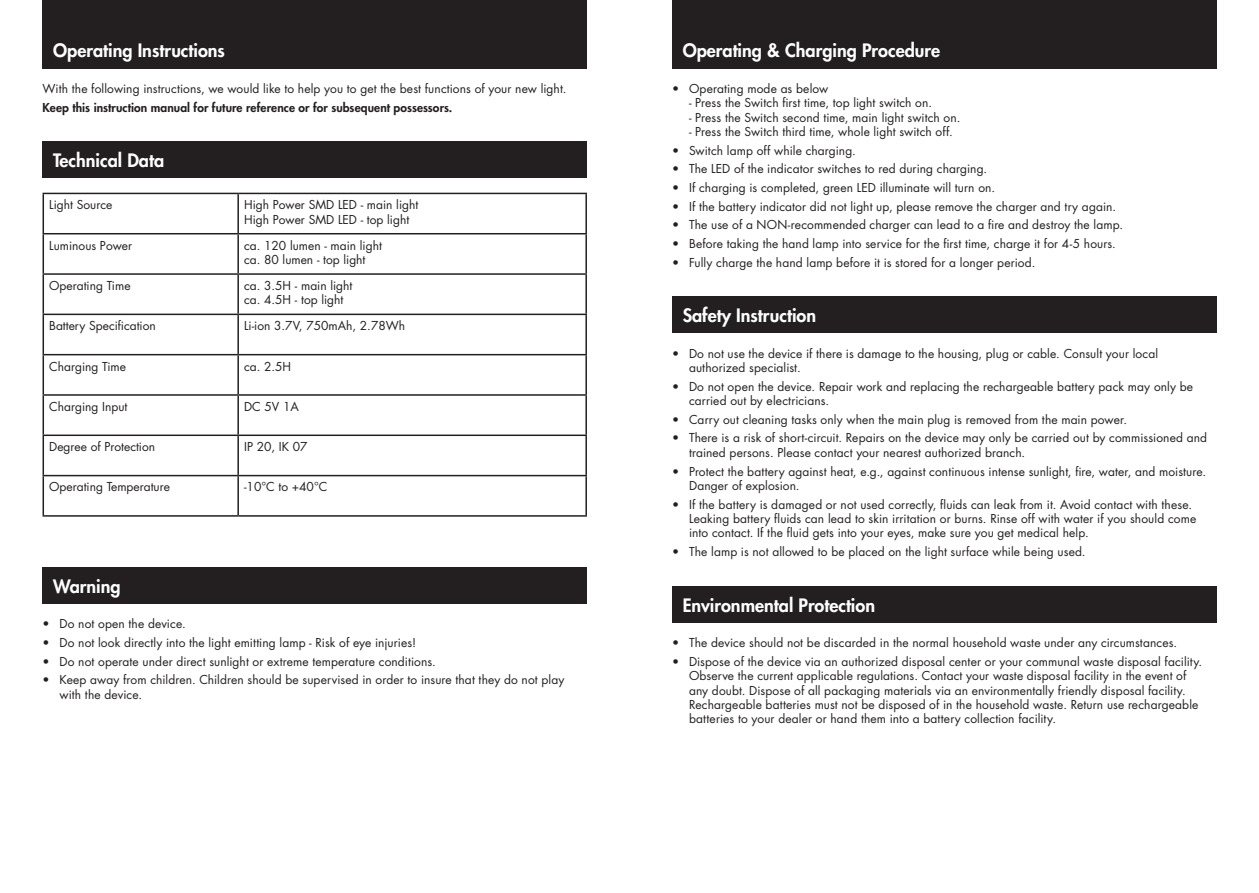
<style>
.page{position:relative;width:1259px;height:893px;background:#fff}
.page>*{position:absolute;margin:0;border:0;box-sizing:border-box;transform-origin:0 0}
.t1{font:800 18px "Futura Std";color:#fff}
.t2{font:12px/14.4px "Futura Std";letter-spacing:.01em;color:#231f20}
.t3{font:800 12px "Futura Std";letter-spacing:.01em;color:#231f20}
</style>
<div class="page">
<div style="left:43px;top:0;width:544px;height:68px;background:#231f20"></div>
<div style="left:672px;top:0;width:544px;height:68px;background:#231f20"></div>
<hr style="left:43px;top:193px;width:195px;height:1px;background:#231f20">
<hr style="left:43px;top:194px;width:1px;height:39px;background:#231f20">
<hr style="left:238px;top:193px;width:349px;height:1px;background:#231f20">
<hr style="left:237px;top:194px;width:2px;height:39px;background:#231f20">
<hr style="left:585px;top:194px;width:2px;height:39px;background:#231f20">
<hr style="left:43px;top:233px;width:195px;height:1px;background:#231f20">
<hr style="left:43px;top:234px;width:1px;height:39px;background:#231f20">
<hr style="left:238px;top:233px;width:349px;height:1px;background:#231f20">
<hr style="left:237px;top:234px;width:2px;height:39px;background:#231f20">
<hr style="left:585px;top:234px;width:2px;height:39px;background:#231f20">
<hr style="left:43px;top:273px;width:195px;height:2px;background:#231f20">
<hr style="left:43px;top:275px;width:1px;height:39px;background:#231f20">
<hr style="left:238px;top:273px;width:349px;height:2px;background:#231f20">
<hr style="left:237px;top:275px;width:2px;height:39px;background:#231f20">
<hr style="left:585px;top:275px;width:2px;height:39px;background:#231f20">
<hr style="left:43px;top:314px;width:195px;height:1px;background:#231f20">
<hr style="left:43px;top:315px;width:1px;height:39px;background:#231f20">
<hr style="left:238px;top:314px;width:349px;height:1px;background:#231f20">
<hr style="left:237px;top:315px;width:2px;height:39px;background:#231f20">
<hr style="left:585px;top:315px;width:2px;height:39px;background:#231f20">
<hr style="left:43px;top:354px;width:195px;height:1px;background:#231f20">
<hr style="left:43px;top:355px;width:1px;height:39px;background:#231f20">
<hr style="left:238px;top:354px;width:349px;height:1px;background:#231f20">
<hr style="left:237px;top:355px;width:2px;height:39px;background:#231f20">
<hr style="left:585px;top:355px;width:2px;height:39px;background:#231f20">
<hr style="left:43px;top:394px;width:195px;height:2px;background:#231f20">
<hr style="left:43px;top:396px;width:1px;height:39px;background:#231f20">
<hr style="left:238px;top:394px;width:349px;height:2px;background:#231f20">
<hr style="left:237px;top:396px;width:2px;height:39px;background:#231f20">
<hr style="left:585px;top:396px;width:2px;height:39px;background:#231f20">
<hr style="left:43px;top:435px;width:195px;height:1px;background:#231f20">
<hr style="left:43px;top:436px;width:1px;height:39px;background:#231f20">
<hr style="left:238px;top:435px;width:349px;height:1px;background:#231f20">
<hr style="left:237px;top:436px;width:2px;height:39px;background:#231f20">
<hr style="left:585px;top:436px;width:2px;height:39px;background:#231f20">
<hr style="left:43px;top:475px;width:195px;height:1px;background:#231f20">
<hr style="left:43px;top:476px;width:1px;height:39px;background:#231f20">
<hr style="left:238px;top:475px;width:349px;height:1px;background:#231f20">
<hr style="left:237px;top:476px;width:2px;height:39px;background:#231f20">
<hr style="left:585px;top:476px;width:2px;height:39px;background:#231f20">
<hr style="left:43px;top:515px;width:195px;height:2px;background:#231f20">
<hr style="left:238px;top:515px;width:349px;height:2px;background:#231f20">
<div style="left:43px;top:142px;width:544px;height:36px;background:#231f20"></div>
<div style="left:672px;top:297px;width:544px;height:36px;background:#231f20"></div>
<div style="left:672px;top:586px;width:544px;height:36px;background:#231f20"></div>
<div style="left:43px;top:567px;width:544px;height:36px;background:#231f20"></div>
<p class="t1" style="left:53px;top:39px;width:173px">Operating Instructions</p>
<p class="t1" style="left:682px;top:39px;width:259px">Operating &amp; Charging Procedure</p>
<p class="t2" style="left:43px;top:81px;width:525px">With the following instructions, we would like to help you to get the best functions of your new light.</p>
<p class="t3" style="left:43px;top:100px;width:411px">Keep this instruction manual for future reference or for subsequent possessors.</p>
<p class="t2" style="left:672px;top:81px;width:158px">• Operating mode as below</p>
<p class="t2" style="left:689px;top:96px;width:244px">- Press the Switch first time, top light switch on.</p>
<p class="t2" style="left:689px;top:110px;width:273px">- Press the Switch second time, main light switch on.</p>
<p class="t2" style="left:689px;top:125px;width:265px">- Press the Switch third time, whole light switch off.</p>
<p class="t2" style="left:672px;top:143px;width:185px">• Switch lamp off while charging.</p>
<p class="t2" style="left:672px;top:162px;width:317px">• The LED of the indicator switches to red during charging.</p>
<p class="t2" style="left:672px;top:181px;width:324px">• If charging is completed, green LED illuminate will turn on.</p>
<p class="t2" style="left:672px;top:199px;width:445px">• If the battery indicator did not light up, please remove the charger and try again.</p>
<p class="t2" style="left:672px;top:218px;width:452px">• The use of a NON-recommended charger can lead to a fire and destroy the lamp.</p>
<p class="t2" style="left:672px;top:237px;width:445px">• Before taking the hand lamp into service for the first time, charge it for 4-5 hours.</p>
<p class="t2" style="left:672px;top:255px;width:365px">• Fully charge the hand lamp before it is stored for a longer period.</p>
<p class="t1" style="left:53px;top:149px;width:113px">Technical Data</p>
<p class="t2" style="left:49px;top:198px;width:65px">Light Source</p>
<p class="t2" style="left:244px;top:198px;width:176px">High Power SMD LED - main light</p>
<p class="t2" style="left:244px;top:212px;width:167px">High Power SMD LED - top light</p>
<p class="t2" style="left:49px;top:238px;width:84px">Luminous Power</p>
<p class="t2" style="left:244px;top:238px;width:139px">ca. 120 lumen - main light ca. 80 lumen - top light</p>
<p class="t2" style="left:49px;top:278px;width:83px">Operating Time</p>
<p class="t2" style="left:244px;top:278px;width:110px">ca. 3.5H - main light</p>
<p class="t2" style="left:244px;top:293px;width:101px">ca. 4.5H - top light</p>
<p class="t2" style="left:49px;top:319px;width:108px">Battery Specification</p>
<p class="t2" style="left:244px;top:319px;width:163px">Li-ion 3.7V, 750mAh, 2.78Wh</p>
<p class="t2" style="left:49px;top:359px;width:78px">Charging Time</p>
<p class="t2" style="left:244px;top:359px;width:49px">ca. 2.5H</p>
<p class="t2" style="left:49px;top:399px;width:80px">Charging Input</p>
<p class="t2" style="left:244px;top:399px;width:56px">DC 5V 1A</p>
<p class="t2" style="left:49px;top:440px;width:107px">Degree of Protection</p>
<p class="t2" style="left:244px;top:440px;width:65px">IP 20, IK 07</p>
<p class="t2" style="left:49px;top:480px;width:122px">Operating Temperature</p>
<p class="t2" style="left:244px;top:480px;width:85px">-10°C to +40°C</p>
<p class="t1" style="left:682px;top:304px;width:135px">Safety Instruction</p>
<p class="t2" style="left:689px;top:346px;width:470px;text-indent:-17px">• Do not use the device if there is damage to the housing, plug or cable. Consult your local authorized specialist.</p>
<p class="t2" style="left:689px;top:379px;width:506px;text-indent:-17px">• Do not open the device. Repair work and replacing the rechargeable battery pack may only be carried out by electricians.</p>
<p class="t2" style="left:672px;top:412px;width:456px">• Carry out cleaning tasks only when the main plug is removed from the main power.</p>
<p class="t2" style="left:689px;top:431px;width:519px;text-indent:-17px">• There is a risk of short-circuit. Repairs on the device may only be carried out by commissioned and trained persons. Please contact your nearest authorized branch.</p>
<p class="t2" style="left:689px;top:464px;width:519px;text-indent:-17px">• Protect the battery against heat, e.g., against continuous intense sunlight, fire, water, and moisture.<br>Danger of explosion.</p>
<p class="t2" style="left:689px;top:497px;width:509px;text-indent:-17px">• If the battery is damaged or not used correctly, fluids can leak from it. Avoid contact with these.<br>Leaking battery fluids can lead to skin irritation or burns. Rinse off with water if you should come into contact. If the fluid gets into your eyes, make sure you get medical help.</p>
<p class="t2" style="left:672px;top:545px;width:415px">• The lamp is not allowed to be placed on the light surface while being used.</p>
<p class="t1" style="left:53px;top:575px;width:69px">Warning</p>
<p class="t2" style="left:43px;top:617px;width:145px">• Do not open the device.</p>
<p class="t2" style="left:43px;top:635px;width:375px">• Do not look directly into the light emitting lamp - Risk of eye injuries!</p>
<p class="t2" style="left:43px;top:654px;width:395px">• Do not operate under direct sunlight or extreme temperature conditions.</p>
<p class="t2" style="left:60px;top:673px;width:506px;text-indent:-17px">• Keep away from children. Children should be supervised in order to insure that they do not play with the device.</p>
<p class="t1" style="left:682px;top:593px;width:194px">Environmental Protection</p>
<p class="t2" style="left:672px;top:636px;width:507px">• The device should not be discarded in the normal household waste under any circumstances.</p>
<p class="t2" style="left:689px;top:654px;width:515px;text-indent:-17px">• Dispose of the device via an authorized disposal center or your communal waste disposal facility.<br>Observe the current applicable regulations. Contact your waste disposal facility in the event of any doubt. Dispose of all packaging materials via an environmentally friendly disposal facility.<br>Rechargeable batteries must not be disposed of in the household waste. Return use rechargeable batteries to your dealer or hand them into a battery collection facility.</p>
</div>
